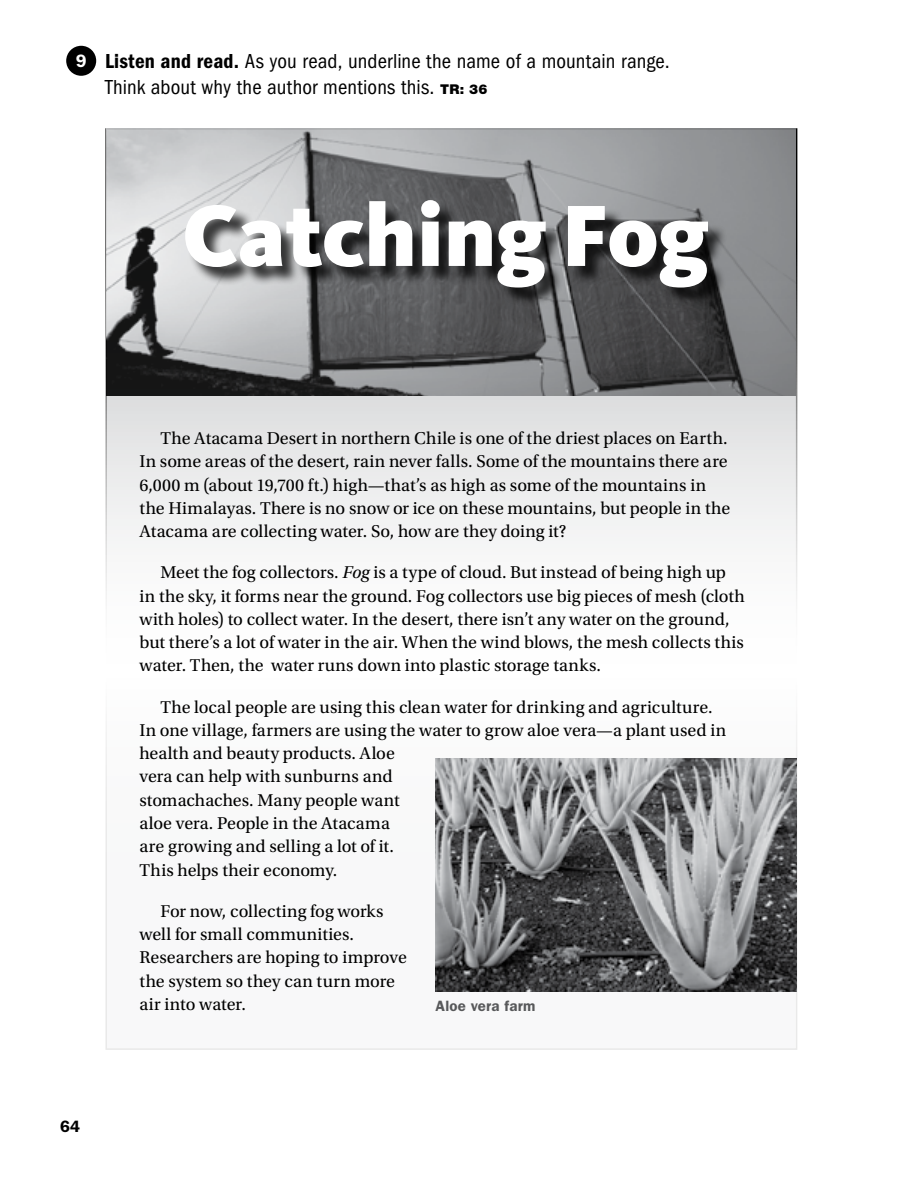
<style>
.page{position:relative;width:918px;height:1188px;background:#fff}
.page>*{position:absolute;margin:0;border:0;box-sizing:border-box;transform-origin:0 0}
.t1{font:900 90px "Kievit OT";color:#fff}
.t2{font:condensed 21px/25.5px "ITC Franklin Gothic Std";letter-spacing:.005em;color:#000}
.t3{font:18px/23.2px "Utopia Std";color:#000}
.t4{font:600 18px "ITC Franklin Gothic Std";color:#fff}
.t5{font:600 16.5px "ITC Franklin Gothic Std";color:#000}
.t6{font:600 15px "ITC Franklin Gothic Std";letter-spacing:.015em;color:#58595b}
.s1{font-family:"ITC Franklin Gothic Std Dm Cd";font-stretch:normal}
.s2{font-family:"Helvetica Neue LT Std";font-weight:900;font-stretch:normal;font-size:13.5px}
.s3{font-style:italic}
</style>
<div class="page">
<svg style="left:108px;top:396px;width:686px;height:596px"></svg>
<div style="left:66px;top:46px;width:30px;height:30px;background:#000;border-radius:50%"></div>
<img style="left:106px;top:128px;width:690px;height:268px">
<div style="left:187px;top:202px;width:540px;height:104px;background:#000;opacity:.75"></div>
<img style="left:436px;top:759px;width:361px;height:232px">
<p class="t4" style="left:76px;top:50px;width:12px">9</p>
<p class="t2" style="left:105px;top:49px;width:566px"><span class="s1">Listen and read.</span> As you read, underline the name of a mountain range.<br>Think about why the author mentions this. <span class="s2">TR: 36</span></p>
<h1 class="t1" style="left:182px;top:182px;width:529px">Catching Fog</h1>
<p class="t5" style="left:60px;top:1116px;width:21px">64</p>
<p class="t3" style="left:140px;top:427px;width:592px;text-indent:21px">The Atacama Desert in northern Chile is one of the driest places on Earth.<br>In some areas of the desert, rain never falls. Some of the mountains there are 6,000 m (about 19,700 ft.) high—that’s as high as some of the mountains in the Himalayas. There is no snow or ice on these mountains, but people in the Atacama are collecting water. So, how are they doing it?</p>
<p class="t3" style="left:140px;top:561px;width:607px;text-indent:21px">Meet the fog collectors. <span class="s3">Fog</span> is a type of cloud. But instead of being high up in the sky, it forms near the ground. Fog collectors use big pieces of mesh (cloth with holes) to collect water. In the desert, there isn’t any water on the ground, but there’s a lot of water in the air. When the wind blows, the mesh collects this water. Then, the water runs down into plastic storage tanks.</p>
<p class="t3" style="left:140px;top:696px;width:588px;text-indent:21px">The local people are using this clean water for drinking and agriculture.<br>In one village, farmers are using the water to grow aloe vera—a plant used in health and beauty products. Aloe<br>vera can help with sunburns and<br>stomachaches. Many people want<br>aloe vera. People in the Atacama<br>are growing and selling a lot of it.<br>This helps their economy.</p>
<p class="t3" style="left:140px;top:900px;width:269px;text-indent:21px">For now, collecting fog works well for small communities.<br>Researchers are hoping to improve the system so they can turn more air into water.</p>
<p class="t6" style="left:436px;top:997px;width:101px">Aloe vera farm</p>
</div>
